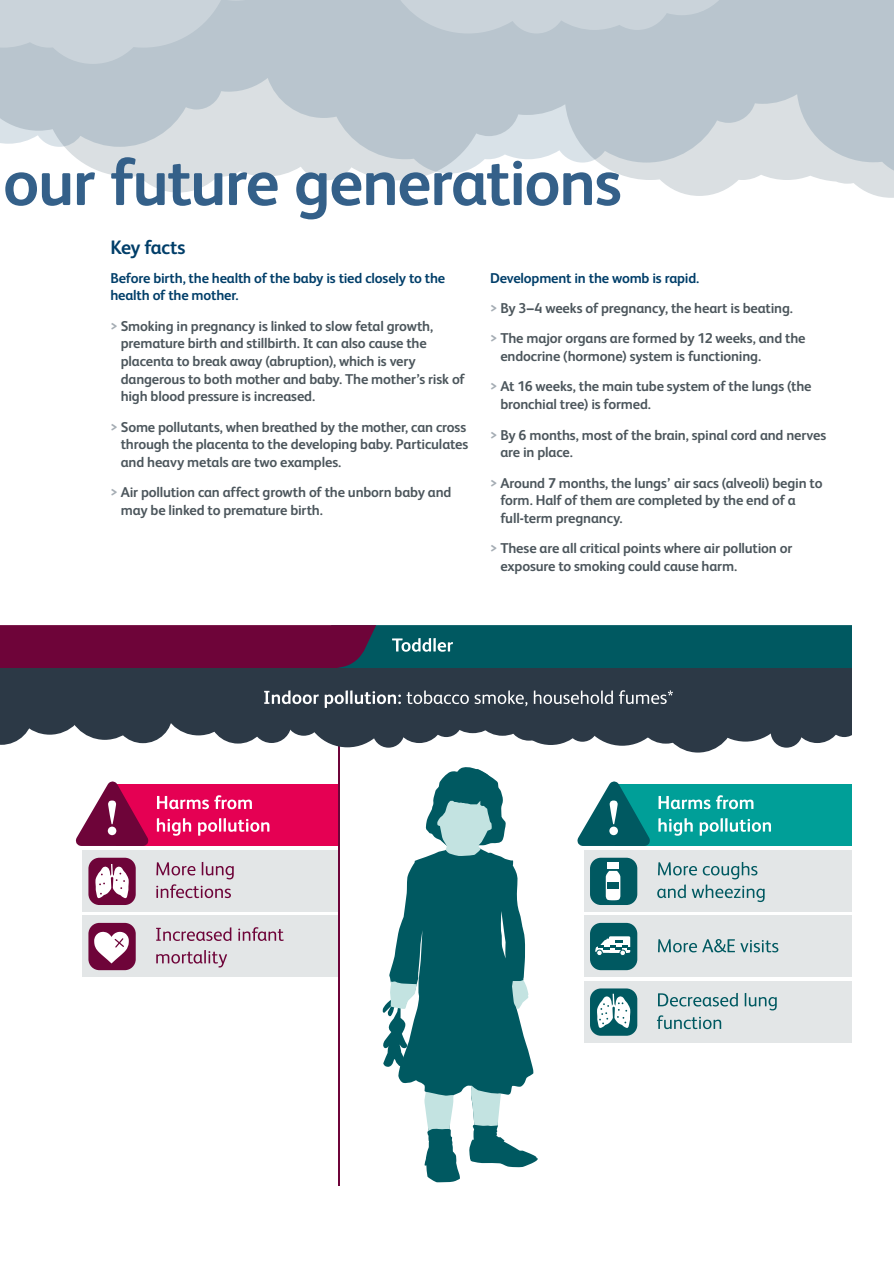
<style>
.page{position:relative;width:894px;height:1266px;background:#fff}
.page>*{position:absolute;margin:0;border:0;box-sizing:border-box;transform-origin:0 0}
.t1{font:700 65.7px "FS Albert";letter-spacing:-.025em;color:#346089}
.t2{font:700 19.5px "FS Albert";letter-spacing:-.025em;color:#003e69}
.t3{font:700 14.25px/17.7px "FS Albert";letter-spacing:-.015em;color:#4c565c}
.t4{font:700 14.25px/17.7px "FS Albert";letter-spacing:-.015em;color:#003e69}
.s1{color:#a5adb4}
.s2{color:#003e69}
</style>
<div class="page">
<svg style="left:0;top:99px;width:893px;height:99px"></svg>
<svg style="left:0;top:0;width:893px;height:99px;background:#bcc8d0"></svg>
<div style="left:82px;top:915px;width:256px;height:61px;background:#e3e6e7"></div>
<div style="left:88px;top:922px;width:48px;height:48px;background:#6e0439;border-radius:11px"></div>
<svg style="left:156px;top:927px;width:75px;height:13px"></svg>
<svg style="left:238px;top:927px;width:46px;height:13px"></svg>
<svg style="left:156px;top:950px;width:71px;height:17px"></svg>
<div style="left:82px;top:850px;width:256px;height:61px;background:#e3e6e7"></div>
<div style="left:116px;top:784px;width:223px;height:61px;background:#e50053"></div>
<svg style="left:75px;top:781px;width:194px;height:65px"></svg>
<div style="left:108px;top:826px;width:8px;height:9px;background:#fff;border-radius:50%"></div>
<svg style="left:108px;top:800px;width:8px;height:24px"></svg>
<div style="left:88px;top:857px;width:48px;height:47px;background:#6e0439;border-radius:11px"></div>
<svg style="left:156px;top:862px;width:78px;height:36px"></svg>
<svg style="left:94px;top:931px;width:35px;height:32px"></svg>
<div style="left:584px;top:915px;width:267px;height:61px;background:#e3e6e7"></div>
<div style="left:590px;top:922px;width:47px;height:48px;background:#005961;border-radius:11px"></div>
<svg style="left:658px;top:939px;width:76px;height:13px"></svg>
<svg style="left:740px;top:940px;width:38px;height:12px"></svg>
<div style="left:584px;top:850px;width:267px;height:61px;background:#e3e6e7"></div>
<div style="left:615px;top:784px;width:236px;height:61px;background:#009f98"></div>
<svg style="left:577px;top:781px;width:193px;height:65px"></svg>
<div style="left:609px;top:826px;width:9px;height:9px;background:#fff;border-radius:50%"></div>
<svg style="left:609px;top:800px;width:8px;height:24px"></svg>
<div style="left:590px;top:857px;width:47px;height:47px;background:#005961;border-radius:11px"></div>
<svg style="left:657px;top:862px;width:107px;height:39px"></svg>
<div style="left:584px;top:980px;width:267px;height:62px;background:#e3e6e7"></div>
<div style="left:590px;top:988px;width:47px;height:47px;background:#005961;border-radius:11px"></div>
<svg style="left:658px;top:993px;width:79px;height:13px"></svg>
<svg style="left:744px;top:993px;width:32px;height:17px"></svg>
<svg style="left:657px;top:1015px;width:64px;height:13px"></svg>
<div style="left:607px;top:861px;width:11px;height:7px;background:#fff"></div>
<svg style="left:605px;top:870px;width:15px;height:30px"></svg>
<div style="left:607px;top:882px;width:11px;height:6px;background:#005961"></div>
<div style="left:609px;top:936px;width:21px;height:16px;background:#fff"></div>
<svg style="left:595px;top:938px;width:36px;height:17px"></svg>
<hr style="left:338px;top:731px;width:1px;height:490px;background:#6e0439">
<div style="left:372px;top:715px;width:32px;height:32px;background:#2c3946;border-radius:50%"></div>
<div style="left:660px;top:678px;width:75px;height:74px;background:#2c3946;border-radius:50%"></div>
<div style="left:770px;top:715px;width:32px;height:32px;background:#2c3946;border-radius:50%"></div>
<svg style="left:0;top:626px;width:851px;height:118px;background:#3b4456"></svg>
<div style="left:0;top:668px;width:851px;height:14px;background:#2c3946"></div>
<svg style="left:95px;top:864px;width:34px;height:34px"></svg>
<svg style="left:597px;top:993px;width:33px;height:34px"></svg>
<svg style="left:389px;top:767px;width:149px;height:415px;fill:#005961"></svg>
<svg style="left:425px;top:768px;width:81px;height:88px"></svg>
<svg style="left:512px;top:979px;width:16px;height:30px"></svg>
<svg style="left:382px;top:980px;width:34px;height:87px"></svg>
<svg style="left:424px;top:1091px;width:29px;height:39px"></svg>
<svg style="left:470px;top:1084px;width:31px;height:42px"></svg>
<h1 class="t1" style="left:3px;top:144px;width:620px">our future generations</h1>
<h2 class="t2" style="left:110px;top:236px;width:76px">Key facts</h2>
<p class="t4" style="left:110px;top:269px;width:336px">Before birth, the health of the baby is tied closely to the health of the mother.</p>
<p class="t3" style="left:121px;top:317px;width:345px;text-indent:-10px"><span class="s1">&gt;</span> Smoking in pregnancy is linked to slow fetal growth, premature birth and stillbirth. It can also cause the placenta to break away (abruption), which is very dangerous to both mother and baby. The mother’s risk of high blood pressure is increased.</p>
<p class="t3" style="left:121px;top:417px;width:349px;text-indent:-10px"><span class="s1">&gt;</span> Some pollutants, when breathed by the mother, can cross through the placenta to the developing baby. Particulates and heavy metals are two examples.</p>
<p class="t3" style="left:121px;top:483px;width:332px;text-indent:-10px"><span class="s1">&gt;</span> Air pollution can affect growth of the unborn baby and may be linked to premature birth.</p>
<p class="t3" style="left:490px;top:262px;width:317px;line-height:30.5px"><span class="s2">Development in the womb is rapid.<br></span><span class="s1">&gt;</span> By 3–4 weeks of pregnancy, the heart is beating.<br><span class="s1">&gt;</span> The major organs are formed by 12 weeks, and the</p>
<p class="t3" style="left:490px;top:341px;width:323px;line-height:30.5px;text-indent:10px">endocrine (hormone) system is functioning.<br><span class="s1">&gt;</span> At 16 weeks, the main tube system of the lungs (the</p>
<p class="t3" style="left:490px;top:389px;width:338px;line-height:30.5px;text-indent:10px">bronchial tree) is formed.<br><span class="s1">&gt;</span> By 6 months, most of the brain, spinal cord and nerves</p>
<p class="t3" style="left:490px;top:437px;width:334px;line-height:30.5px;text-indent:10px">are in place.<br><span class="s1">&gt;</span> Around 7 months, the lungs’ air sacs (alveoli) begin to</p>
<p class="t3" style="left:500px;top:491px;width:297px">form. Half of them are completed by the end of a full-term pregnancy.</p>
<p class="t3" style="left:500px;top:539px;width:293px;text-indent:-10px"><span class="s1">&gt;</span> These are all critical points where air pollution or exposure to smoking could cause harm.</p>
</div>
